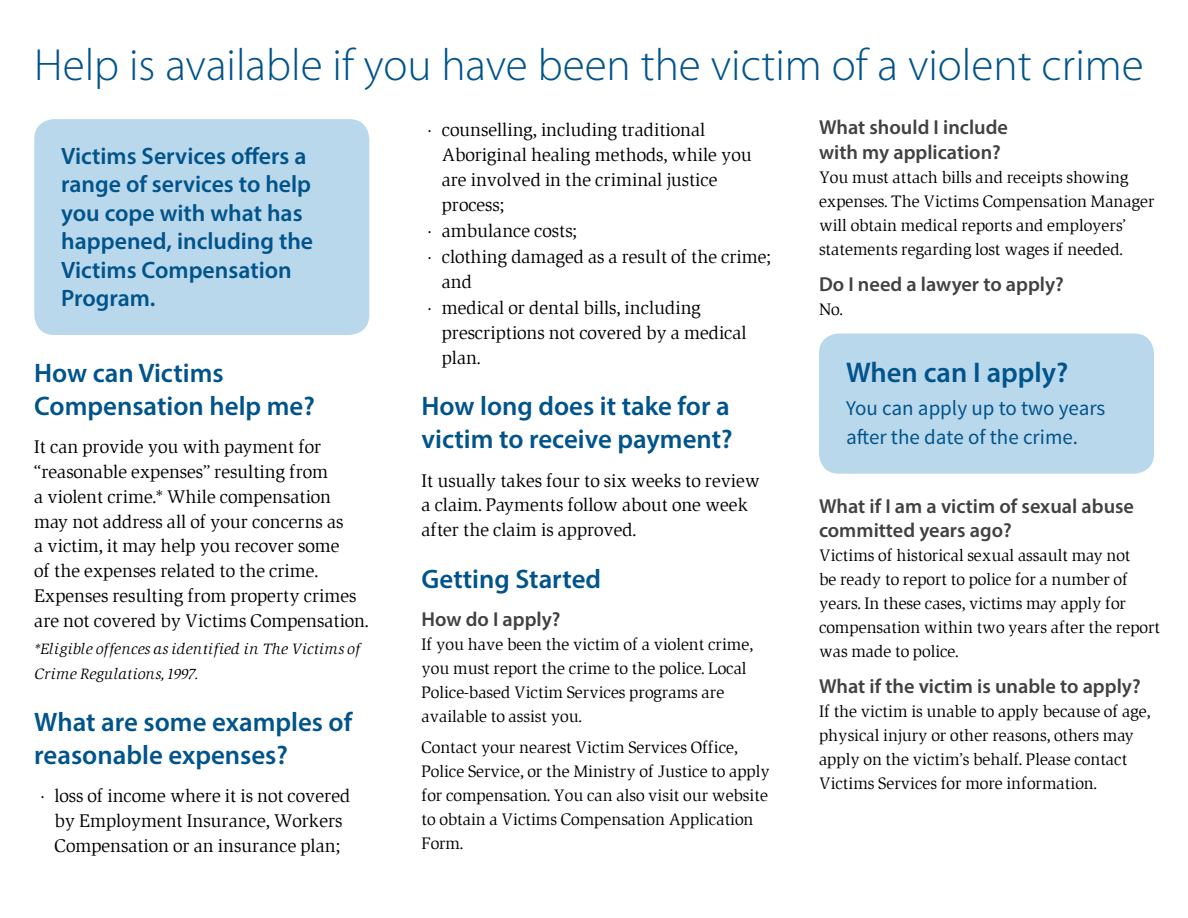
<style>
.page{position:relative;width:1188px;height:918px;background:#fff}
.page>*{position:absolute;margin:0;border:0;box-sizing:border-box;transform-origin:0 0}
.t1{font:300 45.15px "Myriad Pro";color:#00548b}
.body{font:600 28.5px "Myriad Pro";color:#00548b}
.subhead{font:600 26.85px/33px "Myriad Pro";color:#00548b}
.body-2{font:600 23.85px/28.5px "Myriad Pro";color:#00548b}
.body-3{font:21px/28.5px "Source Sans Pro";color:#00548b}
.body-4{font:600 20.25px/24.8px "Myriad Pro";color:#414042}
.body-5{font:16.5px/24.8px "Slimbach";color:#000}
.body-6{font:15px/24px "Slimbach";color:#000}
.bullets{font:italic 13.5px/24.8px "Slimbach";color:#000}
</style>
<div class="page">
<div style="left:34px;top:119px;width:335px;height:216px;background:#bad8eb;border-radius:20px"></div>
<div style="left:819px;top:333px;width:335px;height:141px;background:#bad8eb;border-radius:20px"></div>
<p class="t1" style="left:34px;top:37px;width:1111px">Help is available if you have been the victim of a violent crime</p>
<p class="body-2" style="left:61px;top:141px;width:253px">Victims Services offers a range of services to help you cope with what has happened, including the<br>Victims Compensation<br>Program.</p>
<p class="subhead" style="left:34px;top:356px;width:282px">How can Victims<br>Compensation help me?</p>
<p class="body-5" style="left:34px;top:435px;width:336px">It can provide you with payment for “reasonable expenses” resulting from<br>a violent crime.* While compensation may not address all of your concerns as<br>a victim, it may help you recover some<br>of the expenses related to the crime.<br>Expenses resulting from property crimes are not covered by Victims Compensation.</p>
<p class="bullets" style="left:34px;top:637px;width:327px">*Eligible offences as identified in The Victims of<br>Crime Regulations, 1997.</p>
<p class="subhead" style="left:34px;top:705px;width:320px">What are some examples of reasonable expenses?</p>
<p class="body-5" style="left:41px;top:783px;width:311px;text-align:center">• loss of income where it is not covered by Employment Insurance, Workers<br>Compensation or an insurance plan;</p>
<p class="body-5" style="left:442px;top:118px;width:311px;text-indent:-14px">• counselling, including traditional<br>Aboriginal healing methods, while you are involved in the criminal justice process;</p>
<p class="body-5" style="left:428px;top:218px;width:150px">• ambulance costs;</p>
<p class="body-5" style="left:442px;top:244px;width:330px;text-indent:-14px">• clothing damaged as a result of the crime; and</p>
<p class="body-5" style="left:442px;top:295px;width:307px;text-indent:-14px">• medical or dental bills, including prescriptions not covered by a medical plan.</p>
<p class="subhead" style="left:422px;top:389px;width:313px">How long does it take for a victim to receive payment?</p>
<p class="body-5" style="left:422px;top:468px;width:340px">It usually takes four to six weeks to review a claim. Payments follow about one week after the claim is approved.</p>
<p class="subhead" style="left:422px;top:562px;width:181px">Getting Started</p>
<p class="body-4" style="left:422px;top:607px;width:141px">How do I apply?</p>
<p class="body-6" style="left:422px;top:633px;width:333px">If you have been the victim of a violent crime, you must report the crime to the police. Local Police-based Victim Services programs are available to assist you.</p>
<p class="body-6" style="left:422px;top:736px;width:350px">Contact your nearest Victim Services Office, Police Service, or the Ministry of Justice to apply for compensation. You can also visit our website to obtain a Victims Compensation Application Form.</p>
<p class="body-4" style="left:819px;top:115px;width:190px">What should I include with my application?</p>
<p class="body-6" style="left:819px;top:165px;width:337px">You must attach bills and receipts showing expenses. The Victims Compensation Manager will obtain medical reports and employers’ statements regarding lost wages if needed.</p>
<p class="body-4" style="left:819px;top:271px;width:246px">Do I need a lawyer to apply?</p>
<p class="body-6" style="left:819px;top:297px;width:25px">No.</p>
<p class="body" style="left:846px;top:354px;width:224px">When can I apply?</p>
<p class="body-3" style="left:846px;top:395px;width:261px">You can apply up to two years after the date of the crime.</p>
<p class="body-4" style="left:819px;top:493px;width:317px">What if I am a victim of sexual abuse committed years ago?</p>
<p class="body-6" style="left:819px;top:544px;width:343px">Victims of historical sexual assault may not<br>be ready to report to police for a number of years. In these cases, victims may apply for compensation within two years after the report was made to police.</p>
<p class="body-4" style="left:819px;top:673px;width:323px">What if the victim is unable to apply?</p>
<p class="body-6" style="left:819px;top:699px;width:333px">If the victim is unable to apply because of age, physical injury or other reasons, others may apply on the victim’s behalf. Please contact Victims Services for more information.</p>
</div>
